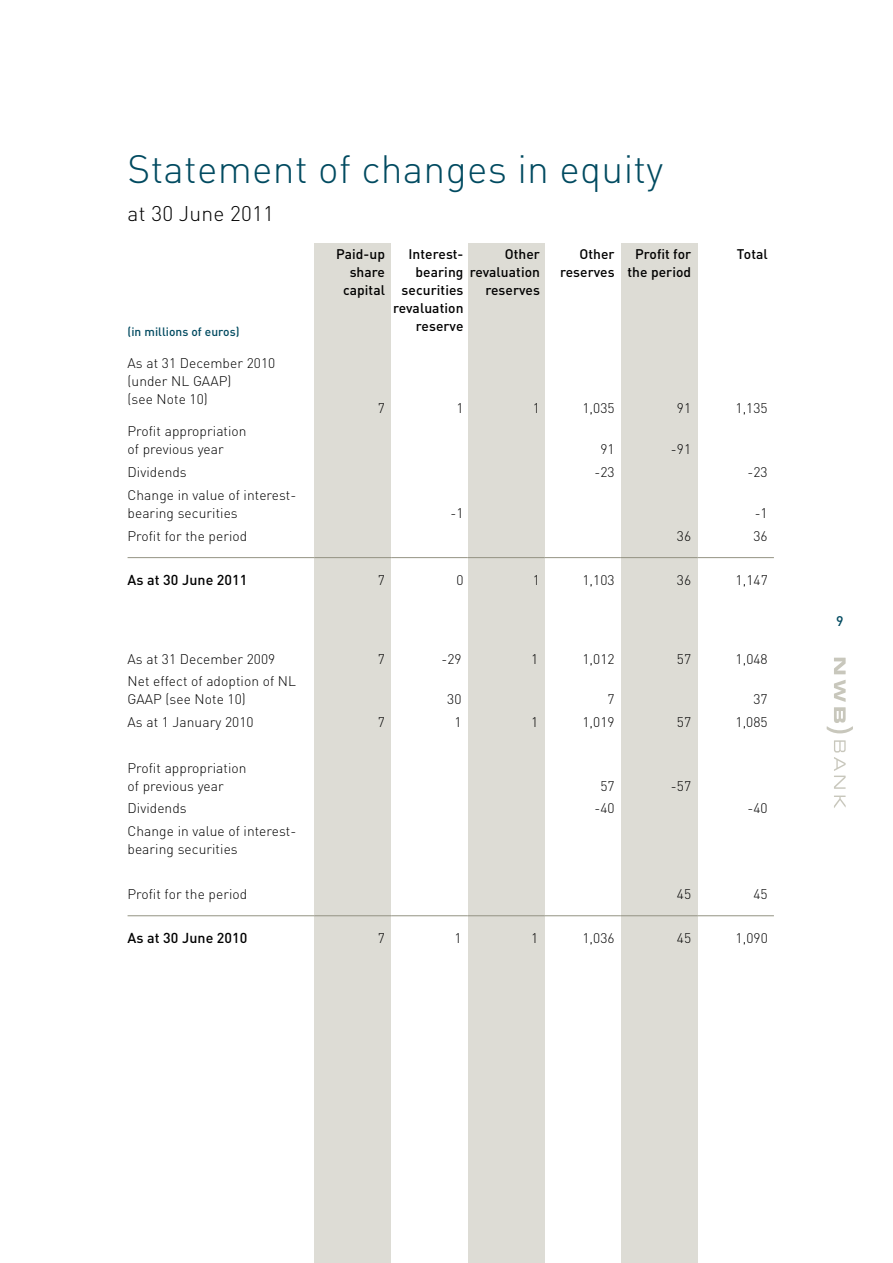
<style>
.page{position:relative;width:893px;height:1263px;background:#fff}
.page>*{position:absolute;margin:0;border:0;box-sizing:border-box;transform-origin:0 0}
.t1{font:300 39px "DINOT";letter-spacing:.005em;color:#014a60}
.t2{font:300 21px "DINOT";letter-spacing:.01em;color:#000}
.t3{font:500 14.25px "DINOT";letter-spacing:.005em;color:#000}
.t4{font:300 13.8px/18px "DINOT";letter-spacing:.005em;color:#000}
.t5{font:500 13.8px/18px "DINOT";letter-spacing:.005em;color:#000;text-align:right}
.t6{font:500 13.8px "DINOT";color:#014a60}
.t7{font:500 12px "DINOT";letter-spacing:.005em;color:#014a60}
</style>
<div class="page">
<div style="left:315px;top:244px;width:76px;height:1019px;background:#dddcd5"></div>
<div style="left:468px;top:244px;width:76px;height:1019px;background:#dddcd5"></div>
<div style="left:621px;top:244px;width:76px;height:1019px;background:#dddcd5"></div>
<svg style="left:834px;top:658px;width:12px;height:16px"></svg>
<svg style="left:834px;top:740px;width:12px;height:49px"></svg>
<svg style="left:834px;top:795px;width:12px;height:13px"></svg>
<svg style="left:827px;top:680px;width:26px;height:53px"></svg>
<hr style="left:128px;top:557px;width:187px;height:1px;background:#949383">
<hr style="left:315px;top:557px;width:76px;height:1px;background:#949383">
<hr style="left:391px;top:557px;width:77px;height:1px;background:#949383">
<hr style="left:468px;top:557px;width:76px;height:1px;background:#949383">
<hr style="left:544px;top:557px;width:77px;height:1px;background:#949383">
<hr style="left:621px;top:557px;width:76px;height:1px;background:#949383">
<hr style="left:697px;top:557px;width:77px;height:1px;background:#949383">
<hr style="left:128px;top:915px;width:187px;height:1px;background:#949383">
<hr style="left:315px;top:915px;width:76px;height:1px;background:#949383">
<hr style="left:391px;top:915px;width:77px;height:1px;background:#949383">
<hr style="left:468px;top:915px;width:76px;height:1px;background:#949383">
<hr style="left:544px;top:915px;width:77px;height:1px;background:#949383">
<hr style="left:621px;top:915px;width:76px;height:1px;background:#949383">
<hr style="left:697px;top:915px;width:77px;height:1px;background:#949383">
<h1 class="t1" style="left:128px;top:142px;width:537px">Statement of changes in equity</h1>
<h2 class="t2" style="left:128px;top:199px;width:148px">at 30 June 2011</h2>
<p class="t7" style="left:128px;top:324px;width:114px">(in millions of euros)</p>
<p class="t4" style="left:128px;top:354px;width:149px">As at 31 December 2010 (under NL GAAP)<br>(see Note 10)</p>
<p class="t4" style="left:128px;top:422px;width:121px">Profit appropriation of previous year</p>
<p class="t5" style="left:505px;top:244px;width:37px">Other</p>
<p class="t5" style="left:485px;top:280px;width:56px">reserves</p>
<p class="t5" style="left:336px;top:244px;width:50px">Paid-up share capital</p>
<p class="t5" style="left:408px;top:244px;width:56px">Interest-</p>
<p class="t5" style="left:416px;top:262px;width:126px">bearing revaluation</p>
<p class="t5" style="left:402px;top:280px;width:63px">securities</p>
<p class="t5" style="left:393px;top:298px;width:72px">revaluation</p>
<p class="t5" style="left:416px;top:316px;width:49px">reserve</p>
<p class="t5" style="left:560px;top:244px;width:56px">Other reserves</p>
<p class="t5" style="left:627px;top:244px;width:65px;text-align:center">Profit for the period</p>
<p class="t5" style="left:737px;top:244px;width:32px">Total</p>
<p class="t4" style="left:378px;top:399px;width:9px">7</p>
<p class="t4" style="left:456px;top:399px;width:9px">1</p>
<p class="t4" style="left:533px;top:399px;width:9px">1</p>
<p class="t4" style="left:582px;top:399px;width:34px">1,035</p>
<p class="t4" style="left:677px;top:399px;width:16px">91</p>
<p class="t4" style="left:735px;top:399px;width:34px">1,135</p>
<p class="t4" style="left:600px;top:440px;width:16px">91</p>
<p class="t4" style="left:671px;top:440px;width:22px">-91</p>
<p class="t4" style="left:128px;top:462px;width:61px">Dividends</p>
<p class="t4" style="left:594px;top:462px;width:22px">-23</p>
<p class="t4" style="left:747px;top:462px;width:22px">-23</p>
<p class="t4" style="left:128px;top:485px;width:170px">Change in value of interest&shy;bearing securities</p>
<p class="t4" style="left:450px;top:503px;width:15px">-1</p>
<p class="t4" style="left:755px;top:503px;width:15px">-1</p>
<p class="t4" style="left:128px;top:526px;width:121px">Profit for the period</p>
<p class="t4" style="left:677px;top:526px;width:16px">36</p>
<p class="t4" style="left:753px;top:526px;width:16px">36</p>
<p class="t3" style="left:128px;top:570px;width:121px">As at 30 June 2011</p>
<p class="t4" style="left:378px;top:571px;width:9px">7</p>
<p class="t4" style="left:456px;top:571px;width:9px">0</p>
<p class="t4" style="left:533px;top:571px;width:9px">1</p>
<p class="t4" style="left:582px;top:571px;width:34px">1,103</p>
<p class="t4" style="left:677px;top:571px;width:16px">36</p>
<p class="t4" style="left:735px;top:571px;width:34px">1,147</p>
<p class="t4" style="left:128px;top:649px;width:149px">As at 31 December 2009</p>
<p class="t4" style="left:378px;top:649px;width:9px">7</p>
<p class="t4" style="left:441px;top:649px;width:22px">-29</p>
<p class="t4" style="left:531px;top:649px;width:9px">1</p>
<p class="t4" style="left:582px;top:649px;width:34px">1,012</p>
<p class="t4" style="left:677px;top:649px;width:16px">57</p>
<p class="t4" style="left:735px;top:649px;width:34px">1,048</p>
<p class="t4" style="left:128px;top:672px;width:170px">Net effect of adoption of NL<br>GAAP (see Note 10)</p>
<p class="t4" style="left:447px;top:690px;width:16px">30</p>
<p class="t4" style="left:608px;top:690px;width:9px">7</p>
<p class="t4" style="left:753px;top:690px;width:16px">37</p>
<p class="t4" style="left:128px;top:713px;width:128px">As at 1 January 2010</p>
<p class="t4" style="left:378px;top:713px;width:9px">7</p>
<p class="t4" style="left:454px;top:713px;width:9px">1</p>
<p class="t4" style="left:531px;top:713px;width:9px">1</p>
<p class="t4" style="left:582px;top:713px;width:34px">1,019</p>
<p class="t4" style="left:677px;top:713px;width:16px">57</p>
<p class="t4" style="left:735px;top:713px;width:34px">1,085</p>
<p class="t4" style="left:128px;top:758px;width:121px">Profit appropriation of previous year</p>
<p class="t4" style="left:600px;top:776px;width:16px">57</p>
<p class="t4" style="left:671px;top:776px;width:22px">-57</p>
<p class="t4" style="left:128px;top:799px;width:61px">Dividends</p>
<p class="t4" style="left:594px;top:799px;width:22px">-40</p>
<p class="t4" style="left:747px;top:799px;width:22px">-40</p>
<p class="t4" style="left:127px;top:821px;width:170px">Change in value of interest&shy;bearing securities</p>
<p class="t4" style="left:127px;top:885px;width:121px">Profit for the period</p>
<p class="t4" style="left:677px;top:885px;width:16px">45</p>
<p class="t4" style="left:753px;top:885px;width:16px">45</p>
<p class="t3" style="left:128px;top:929px;width:121px">As at 30 June 2010</p>
<p class="t4" style="left:378px;top:929px;width:9px">7</p>
<p class="t4" style="left:454px;top:929px;width:9px">1</p>
<p class="t4" style="left:531px;top:929px;width:9px">1</p>
<p class="t4" style="left:582px;top:929px;width:34px">1,036</p>
<p class="t4" style="left:677px;top:929px;width:16px">45</p>
<p class="t4" style="left:735px;top:929px;width:34px">1,090</p>
<p class="t6" style="left:836px;top:611px;width:9px">9</p>
</div>
